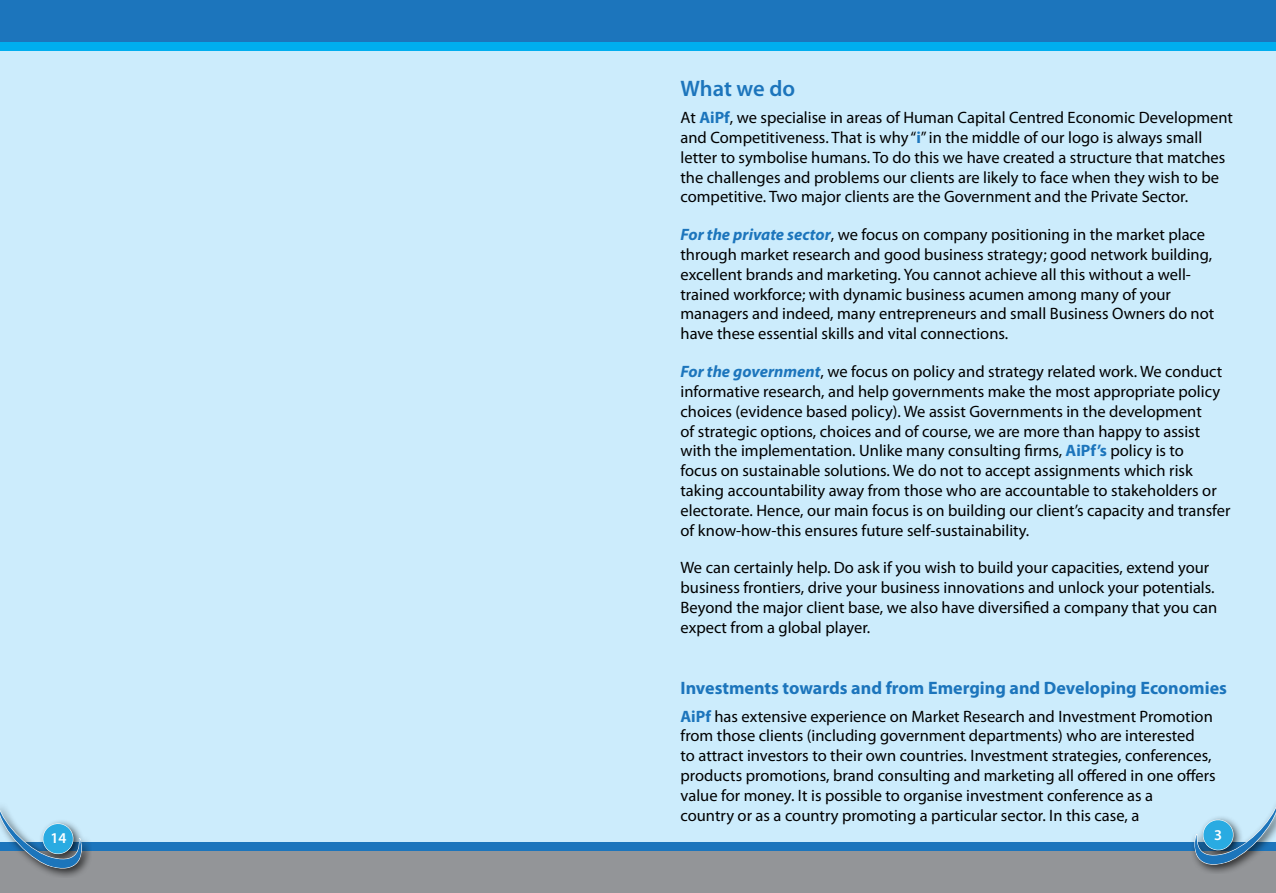
<style>
.page{position:relative;width:1276px;height:893px;background:#ccecfc}
.page>*{position:absolute;margin:0;border:0;box-sizing:border-box;transform-origin:0 0}
.t1{font:600 22.5px "Myriad Pro";letter-spacing:-.005em;color:#1c75bc}
.t2{font:700 18px "Myriad Pro";color:#1c75bc}
.t3{font:16.5px/19.8px "Myriad Pro";color:#000}
.t4{font:600 15px "Myriad Pro";color:#fff}
.s1{font-weight:700;color:#1c75bc}
.s2{font-weight:700;font-style:italic;color:#1c75bc}
</style>
<div class="page">
<div style="left:0;top:0;width:1276px;height:43px;background:#1c75bc"></div>
<div style="left:0;top:43px;width:1276px;height:8px;background:#00aeef"></div>
<div style="left:0;top:850px;width:1276px;height:43px;background:#939598"></div>
<div style="left:0;top:842px;width:1276px;height:8px;background:#1c75bc"></div>
<div style="left:1189px;top:796px;width:87px;height:78px;background:#000;opacity:.75"></div>
<svg style="left:1192px;top:801px;width:84px;height:68px"></svg>
<div style="left:0;top:799px;width:91px;height:79px;background:#000;opacity:.75"></div>
<svg style="left:0;top:805px;width:84px;height:68px"></svg>
<h1 class="t1" style="left:680px;top:74px;width:116px">What we do</h1>
<p class="t3" style="left:680px;top:108px;width:554px">At <span class="s1">AiPf</span>, we specialise in areas of Human Capital Centred Economic Development and Competitiveness. That is why “<span class="s1">i</span>” in the middle of our logo is always small letter to symbolise humans. To do this we have created a structure that matches the challenges and problems our clients are likely to face when they wish to be competitive. Two major clients are the Government and the Private Sector.</p>
<p class="t3" style="left:680px;top:225px;width:535px"><span class="s2">For the private sector</span>, we focus on company positioning in the market place through market research and good business strategy; good network building, excellent brands and marketing. You cannot achieve all this without a well&shy;trained workforce; with dynamic business acumen among many of your managers and indeed, many entrepreneurs and small Business Owners do not have these essential skills and vital connections.</p>
<p class="t3" style="left:680px;top:361px;width:551px"><span class="s2">For the government</span>, we focus on policy and strategy related work. We conduct informative research, and help governments make the most appropriate policy choices (evidence based policy). We assist Governments in the development<br>of strategic options, choices and of course, we are more than happy to assist with the implementation. Unlike many consulting firms, <span class="s1">AiPf’s</span> policy is to<br>focus on sustainable solutions. We do not to accept assignments which risk taking accountability away from those who are accountable to stakeholders or electorate. Hence, our main focus is on building our client’s capacity and transfer of know-how-this ensures future self-sustainability.</p>
<p class="t3" style="left:680px;top:558px;width:538px">We can certainly help. Do ask if you wish to build your capacities, extend your business frontiers, drive your business innovations and unlock your potentials.<br>Beyond the major client base, we also have diversified a company that you can expect from a global player.</p>
<p class="t2" style="left:680px;top:677px;width:548px">Investments towards and from Emerging and Developing Economies</p>
<p class="t3" style="left:680px;top:706px;width:537px"><span class="s1">AiPf</span> has extensive experience on Market Research and Investment Promotion from those clients (including government departments) who are interested<br>to attract investors to their own countries. Investment strategies, conferences, products promotions, brand consulting and marketing all offered in one offers value for money. It is possible to organise investment conference as a<br>country or as a country promoting a particular sector. In this case, a</p>
<p class="t4" style="left:50px;top:829px;width:18px">14</p>
<p class="t4" style="left:1214px;top:825px;width:10px">3</p>
</div>
